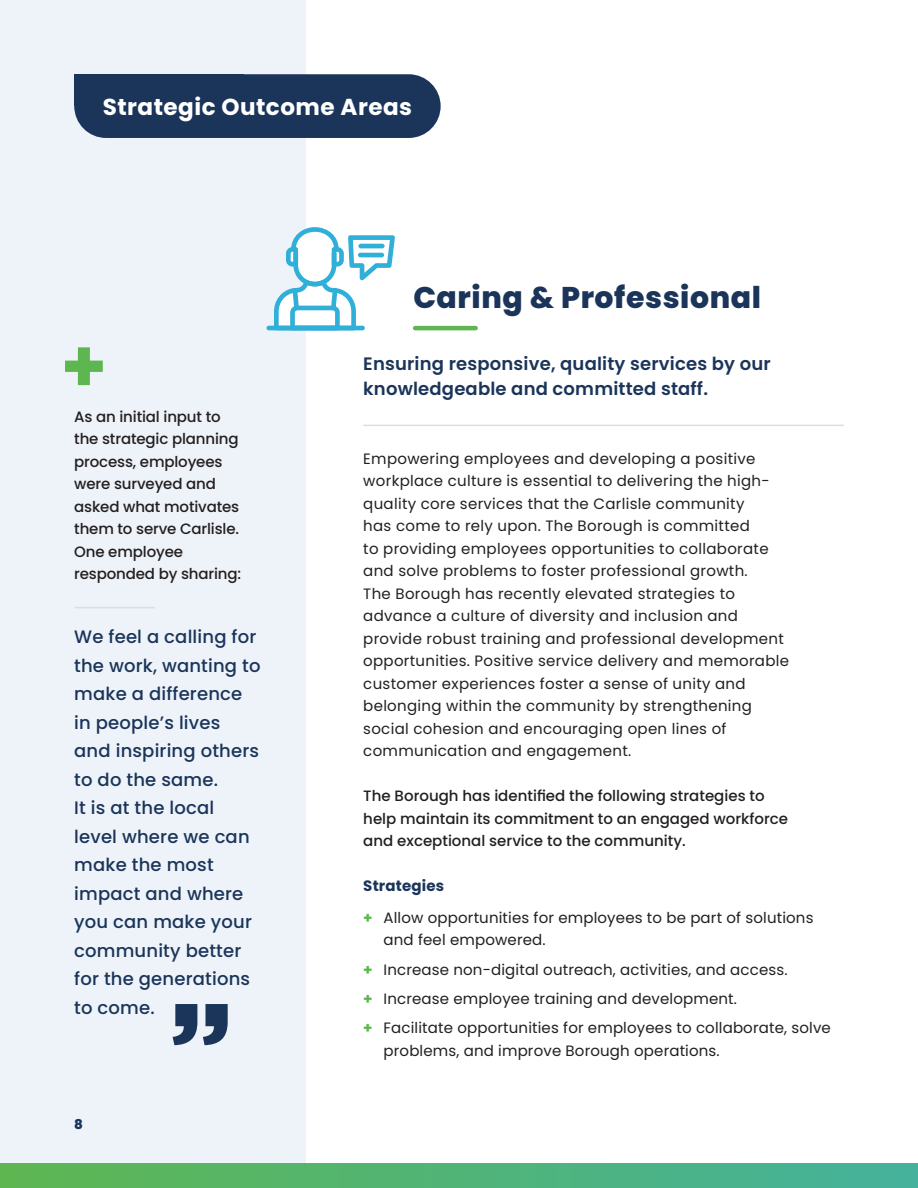
<style>
.page{position:relative;width:918px;height:1188px;background:#fff}
.page>*{position:absolute;margin:0;border:0;box-sizing:border-box;transform-origin:0 0}
.t1{font:800 29.85px "Poppins";letter-spacing:.02em;color:#1b355a}
.t2{font:700 23.1px "Poppins";letter-spacing:.02em;color:#fff}
.Body{font:500 18px/28.5px "Poppins";letter-spacing:.01em;color:#1b355a}
.Intro{font:600 18px/25.5px "Poppins";letter-spacing:.01em;color:#1b355a}
.Body-2{font:15px/22.5px "Poppins";letter-spacing:.02em;color:#231f20}
.Body-3{font:500 15px/22.5px "Poppins";letter-spacing:-.01em;color:#231f20}
.Body-4{font:700 15px "Poppins";letter-spacing:.01em;color:#1b355a}
.t3{font:800 13.5px "Poppins";color:#1b355a}
.s1{font-weight:700;color:#5eb650}
</style>
<div class="page">
<div style="left:0;top:0;width:306px;height:1188px;background:#eef3f9"></div>
<div style="left:74px;top:74px;width:367px;height:64px;background:#1b355a;border-radius:32px"></div>
<div style="left:74px;top:74px;width:170px;height:32px;background:#1b355a"></div>
<svg style="left:274px;top:227px;width:121px;height:103px"></svg>
<hr style="left:358px;top:244px;width:27px;height:4px;background:#30afd8;border-radius:2px">
<hr style="left:358px;top:253px;width:26px;height:4px;background:#30afd8;border-radius:2px">
<hr style="left:267px;top:326px;width:98px;height:4px;background:#30afd8;border-radius:2px">
<hr style="left:415px;top:326px;width:61px;height:4px;background:#5eb650">
<div style="left:0;top:1163px;width:918px;height:25px;background:linear-gradient(to right,#5db652,#44b29c)"></div>
<svg style="left:65px;top:347px;width:38px;height:38px"></svg>
<svg style="left:173px;top:1004px;width:55px;height:41px"></svg>
<hr style="left:74px;top:607px;width:81px;height:1px;background:#dcdddf">
<hr style="left:363px;top:425px;width:481px;height:1px;background:#dcdddf">
<h1 class="t2" style="left:103px;top:94px;width:311px">Strategic Outcome Areas</h1>
<p class="t1" style="left:413px;top:280px;width:349px">Caring &amp; Professional</p>
<p class="Body-3" style="left:74px;top:405px;width:169px">As an initial input to the strategic planning process, employees were surveyed and asked what motivates them to serve Carlisle.<br>One employee responded by sharing:</p>
<p class="Body" style="left:74px;top:623px;width:188px">We feel a calling for the work, wanting to make a difference in people’s lives and inspiring others to do the same.<br>It is at the local level where we can make the most impact and where you can make your community better for the generations to come.</p>
<p class="t3" style="left:74px;top:1116px;width:10px">8</p>
<p class="Intro" style="left:363px;top:351px;width:409px">Ensuring responsive, quality services by our knowledgeable and committed staff.</p>
<p class="Body-2" style="left:363px;top:447px;width:427px">Empowering employees and developing a positive workplace culture is essential to delivering the high&shy;quality core services that the Carlisle community<br>has come to rely upon. The Borough is committed<br>to providing employees opportunities to collaborate and solve problems to foster professional growth.<br>The Borough has recently elevated strategies to advance a culture of diversity and inclusion and provide robust training and professional development opportunities. Positive service delivery and memorable customer experiences foster a sense of unity and belonging within the community by strengthening social cohesion and encouraging open lines of communication and engagement.</p>
<p class="Body-3" style="left:363px;top:785px;width:426px">The Borough has identified the following strategies to help maintain its commitment to an engaged workforce and exceptional service to the community.</p>
<p class="Body-4" style="left:363px;top:877px;width:82px">Strategies</p>
<p class="Body-2" style="left:384px;top:906px;width:431px;text-indent:-20px"><span class="s1">+</span> Allow opportunities for employees to be part of solutions and feel empowered.</p>
<p class="Body-2" style="left:363px;top:958px;width:426px"><span class="s1">+</span> Increase non-digital outreach, activities, and access.</p>
<p class="Body-2" style="left:363px;top:987px;width:375px"><span class="s1">+</span> Increase employee training and development.</p>
<p class="Body-2" style="left:384px;top:1017px;width:449px;text-indent:-20px"><span class="s1">+</span> Facilitate opportunities for employees to collaborate, solve problems, and improve Borough operations.</p>
</div>
